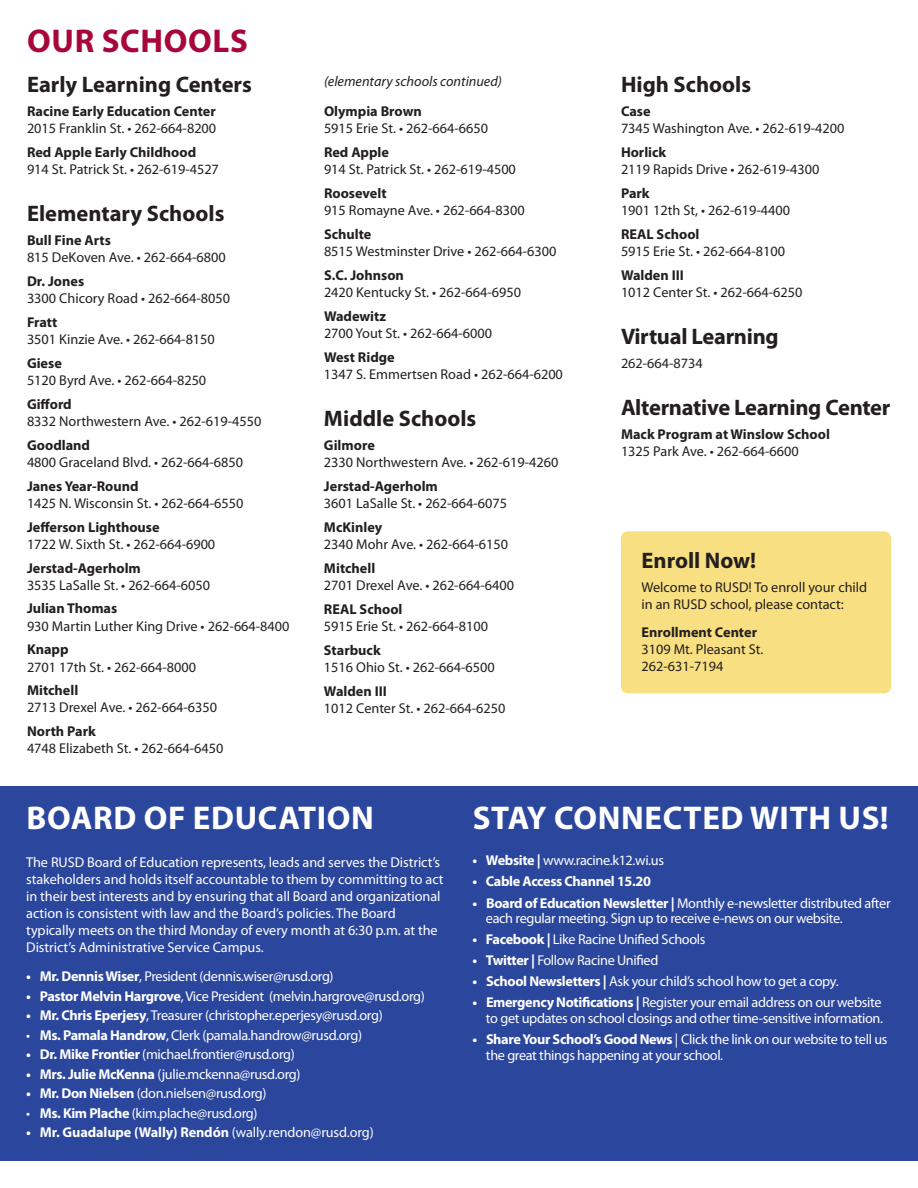
<style>
.page{position:relative;width:918px;height:1188px;background:#fff}
.page>*{position:absolute;margin:0;border:0;box-sizing:border-box;transform-origin:0 0}
.t1{font:700 33px "Myriad Pro";letter-spacing:.02em;color:#fff}
.t2{font:700 33px "Myriad Pro";letter-spacing:.02em;color:#a70639}
.t3{font:700 22.5px "Myriad Pro";color:#231f20}
.t4{font:14.25px/17.1px "Myriad Pro";color:#231f20}
.t5{font:14.25px/15.6px "Myriad Pro";letter-spacing:-.025em;color:#fff}
.t6{font:700 14.25px "Myriad Pro";color:#231f20}
.t7{font:14.25px/17.1px "Myriad Pro";letter-spacing:-.005em;color:#fff}
.t8{font:700 14.25px "Myriad Pro";letter-spacing:-.025em;color:#fff}
.t9{font:italic 14.25px "Myriad Pro";color:#231f20}
.s1{font-weight:700}
.s2{font-weight:400}
</style>
<div class="page">
<div style="left:621px;top:531px;width:270px;height:162px;background:#f8df81;border-radius:7px"></div>
<div style="left:0;top:787px;width:918px;height:374px;background:#2b469d"></div>
<p class="t2" style="left:27px;top:19px;width:222px">OUR SCHOOLS</p>
<p class="t3" style="left:27px;top:70px;width:226px">Early Learning Centers</p>
<p class="t6" style="left:27px;top:102px;width:190px">Racine Early Education Center</p>
<p class="t4" style="left:27px;top:119px;width:191px">2015 Franklin St. • 262-664-8200</p>
<p class="t6" style="left:27px;top:143px;width:171px">Red Apple Early Childhood</p>
<p class="t4" style="left:27px;top:160px;width:193px">914 St. Patrick St. • 262-619-4527</p>
<p class="t3" style="left:27px;top:199px;width:199px">Elementary Schools</p>
<p class="t6" style="left:27px;top:231px;width:85px">Bull Fine Arts</p>
<p class="t4" style="left:27px;top:248px;width:200px">815 DeKoven Ave. • 262-664-6800</p>
<p class="t6" style="left:27px;top:272px;width:59px">Dr. Jones</p>
<p class="t4" style="left:27px;top:289px;width:205px">3300 Chicory Road • 262-664-8050</p>
<p class="t6" style="left:27px;top:313px;width:32px">Fratt</p>
<p class="t4" style="left:27px;top:330px;width:189px">3501 Kinzie Ave. • 262-664-8150</p>
<p class="t6" style="left:27px;top:354px;width:36px">Giese</p>
<p class="t4" style="left:27px;top:371px;width:181px">5120 Byrd Ave. • 262-664-8250</p>
<p class="t6" style="left:27px;top:395px;width:46px">Gifford</p>
<p class="t4" style="left:27px;top:412px;width:236px">8332 Northwestern Ave. • 262-619-4550</p>
<p class="t6" style="left:27px;top:436px;width:65px">Goodland</p>
<p class="t4" style="left:27px;top:453px;width:218px">4800 Graceland Blvd. • 262-664-6850</p>
<p class="t6" style="left:27px;top:477px;width:113px">Janes Year-Round</p>
<p class="t4" style="left:27px;top:494px;width:218px">1425 N. Wisconsin St. • 262-664-6550</p>
<p class="t6" style="left:27px;top:517px;width:134px">Jefferson Lighthouse</p>
<p class="t4" style="left:27px;top:535px;width:190px">1722 W. Sixth St. • 262-664-6900</p>
<p class="t6" style="left:27px;top:558px;width:115px">Jerstad-Agerholm</p>
<p class="t4" style="left:27px;top:576px;width:185px">3535 LaSalle St. • 262-664-6050</p>
<p class="t6" style="left:27px;top:599px;width:92px">Julian Thomas</p>
<p class="t4" style="left:27px;top:617px;width:264px">930 Martin Luther King Drive • 262-664-8400</p>
<p class="t6" style="left:27px;top:640px;width:43px">Knapp</p>
<p class="t4" style="left:27px;top:658px;width:171px">2701 17th St. • 262-664-8000</p>
<p class="t6" style="left:27px;top:681px;width:53px">Mitchell</p>
<p class="t4" style="left:27px;top:699px;width:192px">2713 Drexel Ave. • 262-664-6350</p>
<p class="t6" style="left:27px;top:722px;width:70px">North Park</p>
<p class="t4" style="left:27px;top:740px;width:198px">4748 Elizabeth St. • 262-664-6450</p>
<p class="t9" style="left:324px;top:72px;width:179px">(elementary schools continued)</p>
<p class="t6" style="left:324px;top:102px;width:99px">Olympia Brown</p>
<p class="t4" style="left:324px;top:120px;width:166px">5915 Erie St. • 262-664-6650</p>
<p class="t6" style="left:324px;top:143px;width:67px">Red Apple</p>
<p class="t4" style="left:324px;top:161px;width:193px">914 St. Patrick St. • 262-619-4500</p>
<p class="t6" style="left:324px;top:184px;width:64px">Roosevelt</p>
<p class="t4" style="left:324px;top:202px;width:202px">915 Romayne Ave. • 262-664-8300</p>
<p class="t6" style="left:324px;top:225px;width:49px">Schulte</p>
<p class="t4" style="left:324px;top:243px;width:234px">8515 Westminster Drive • 262-664-6300</p>
<p class="t6" style="left:324px;top:266px;width:81px">S.C. Johnson</p>
<p class="t4" style="left:324px;top:284px;width:199px">2420 Kentucky St. • 262-664-6950</p>
<p class="t6" style="left:324px;top:307px;width:64px">Wadewitz</p>
<p class="t4" style="left:324px;top:325px;width:170px">2700 Yout St. • 262-664-6000</p>
<p class="t6" style="left:324px;top:348px;width:72px">West Ridge</p>
<p class="t4" style="left:324px;top:366px;width:240px">1347 S. Emmertsen Road • 262-664-6200</p>
<p class="t3" style="left:324px;top:404px;width:154px">Middle Schools</p>
<p class="t6" style="left:324px;top:436px;width:52px">Gilmore</p>
<p class="t4" style="left:324px;top:454px;width:236px">2330 Northwestern Ave. • 262-619-4260</p>
<p class="t6" style="left:324px;top:477px;width:115px">Jerstad-Agerholm</p>
<p class="t4" style="left:324px;top:495px;width:185px">3601 LaSalle St. • 262-664-6075</p>
<p class="t6" style="left:324px;top:518px;width:60px">McKinley</p>
<p class="t4" style="left:324px;top:536px;width:186px">2340 Mohr Ave. • 262-664-6150</p>
<p class="t6" style="left:324px;top:559px;width:53px">Mitchell</p>
<p class="t4" style="left:324px;top:577px;width:192px">2701 Drexel Ave. • 262-664-6400</p>
<p class="t6" style="left:324px;top:600px;width:80px">REAL School</p>
<p class="t4" style="left:324px;top:618px;width:166px">5915 Erie St. • 262-664-8100</p>
<p class="t6" style="left:324px;top:641px;width:58px">Starbuck</p>
<p class="t4" style="left:324px;top:659px;width:172px">1516 Ohio St. • 262-664-6500</p>
<p class="t6" style="left:324px;top:682px;width:64px">Walden III</p>
<p class="t4" style="left:324px;top:699px;width:183px">1012 Center St. • 262-664-6250</p>
<p class="t3" style="left:621px;top:70px;width:132px">High Schools</p>
<p class="t6" style="left:621px;top:102px;width:31px">Case</p>
<p class="t4" style="left:621px;top:119px;width:225px">7345 Washington Ave. • 262-619-4200</p>
<p class="t6" style="left:621px;top:143px;width:47px">Horlick</p>
<p class="t4" style="left:621px;top:160px;width:200px">2119 Rapids Drive • 262-619-4300</p>
<p class="t6" style="left:621px;top:184px;width:30px">Park</p>
<p class="t4" style="left:621px;top:201px;width:171px">1901 12th St, • 262-619-4400</p>
<p class="t6" style="left:621px;top:225px;width:80px">REAL School</p>
<p class="t4" style="left:621px;top:242px;width:166px">5915 Erie St. • 262-664-8100</p>
<p class="t6" style="left:621px;top:265px;width:64px">Walden III</p>
<p class="t4" style="left:621px;top:283px;width:183px">1012 Center St. • 262-664-6250</p>
<p class="t3" style="left:621px;top:322px;width:159px">Virtual Learning</p>
<p class="t4" style="left:621px;top:354px;width:83px">262-664-8734</p>
<p class="t3" style="left:621px;top:393px;width:271px">Alternative Learning Center</p>
<p class="t6" style="left:621px;top:425px;width:211px">Mack Program at Winslow School</p>
<p class="t4" style="left:621px;top:442px;width:179px">1325 Park Ave. • 262-664-6600</p>
<p class="t3" style="left:642px;top:545px;width:116px">Enroll Now!</p>
<p class="t4" style="left:642px;top:578px;width:227px">Welcome to RUSD! To enroll your child in an RUSD school, please contact:</p>
<p class="t6" style="left:642px;top:622px;width:117px">Enrollment Center</p>
<p class="t4" style="left:642px;top:640px;width:123px">3109 Mt. Pleasant St.</p>
<p class="t4" style="left:642px;top:657px;width:83px">262-631-7194</p>
<p class="t1" style="left:27px;top:797px;width:349px">BOARD OF EDUCATION</p>
<p class="t7" style="left:26px;top:853px;width:419px">The RUSD Board of Education represents, leads and serves the District’s stakeholders and holds itself accountable to them by committing to act in their best interests and by ensuring that all Board and organizational action is consistent with law and the Board’s policies. The Board typically meets on the third Monday of every month at 6:30 p.m. at the District’s Administrative Service Campus.</p>
<p class="t5" style="left:26px;top:969px;width:309px"><span class="s1">• Mr. Dennis Wiser</span>, President (dennis.wiser@rusd.org)</p>
<p class="t5" style="left:26px;top:988px;width:400px"><span class="s1">• Pastor Melvin Hargrove</span>, Vice President (melvin.hargrove@rusd.org)</p>
<p class="t5" style="left:26px;top:1008px;width:358px"><span class="s1">• Mr. Chris Eperjesy</span>, Treasurer (christopher.eperjesy@rusd.org)</p>
<p class="t5" style="left:26px;top:1027px;width:337px">• <span class="s1">Ms. Pamala Handrow</span>, Clerk (pamala.handrow@rusd.org)</p>
<p class="t5" style="left:26px;top:1046px;width:270px"><span class="s1">• Dr. Mike Frontier</span> (michael.frontier@rusd.org)</p>
<p class="t5" style="left:26px;top:1066px;width:276px"><span class="s1">• Mrs. Julie McKenna</span> (julie.mckenna@rusd.org)</p>
<p class="t5" style="left:26px;top:1085px;width:242px"><span class="s1">• Mr. Don Nielsen</span> (don.nielsen@rusd.org)</p>
<p class="t5" style="left:26px;top:1105px;width:233px">• <span class="s1">Ms. Kim Plache</span> (kim.plache@rusd.org)</p>
<p class="t8" style="left:26px;top:1123px;width:349px">• Mr. Guadalupe (Wally) Rendón <span class="s2">(wally.rendon@rusd.org)</span></p>
<p class="t1" style="left:473px;top:797px;width:417px">STAY CONNECTED WITH US!</p>
<p class="t5" style="left:472px;top:853px;width:193px"><span class="s1">• Website |</span> www.racine.k12.wi.us</p>
<p class="t8" style="left:472px;top:872px;width:180px">• Cable Access Channel 15.20</p>
<p class="t5" style="left:486px;top:895px;width:406px;text-indent:-13px"><span class="s1">• Board of Education Newsletter |</span> Monthly e-newsletter distributed after each regular meeting. Sign up to receive e-news on our website.</p>
<p class="t5" style="left:473px;top:931px;width:235px"><span class="s1">• Facebook |</span> Like Racine Unified Schools</p>
<p class="t5" style="left:473px;top:953px;width:187px"><span class="s1">• Twitter |</span> Follow Racine Unified</p>
<p class="t5" style="left:473px;top:974px;width:368px"><span class="s1">• School Newsletters |</span> Ask your child’s school how to get a copy.</p>
<p class="t5" style="left:473px;top:995px;width:412px;text-align:right"><span class="s1">• Emergency Notifications |</span> Register your email address on our website to get updates on school closings and other time-sensitive information.</p>
<p class="t5" style="left:486px;top:1031px;width:403px;text-indent:-13px"><span class="s1">• Share Your School’s Good News</span> | Click the link on our website to tell us the great things happening at your school.</p>
</div>
